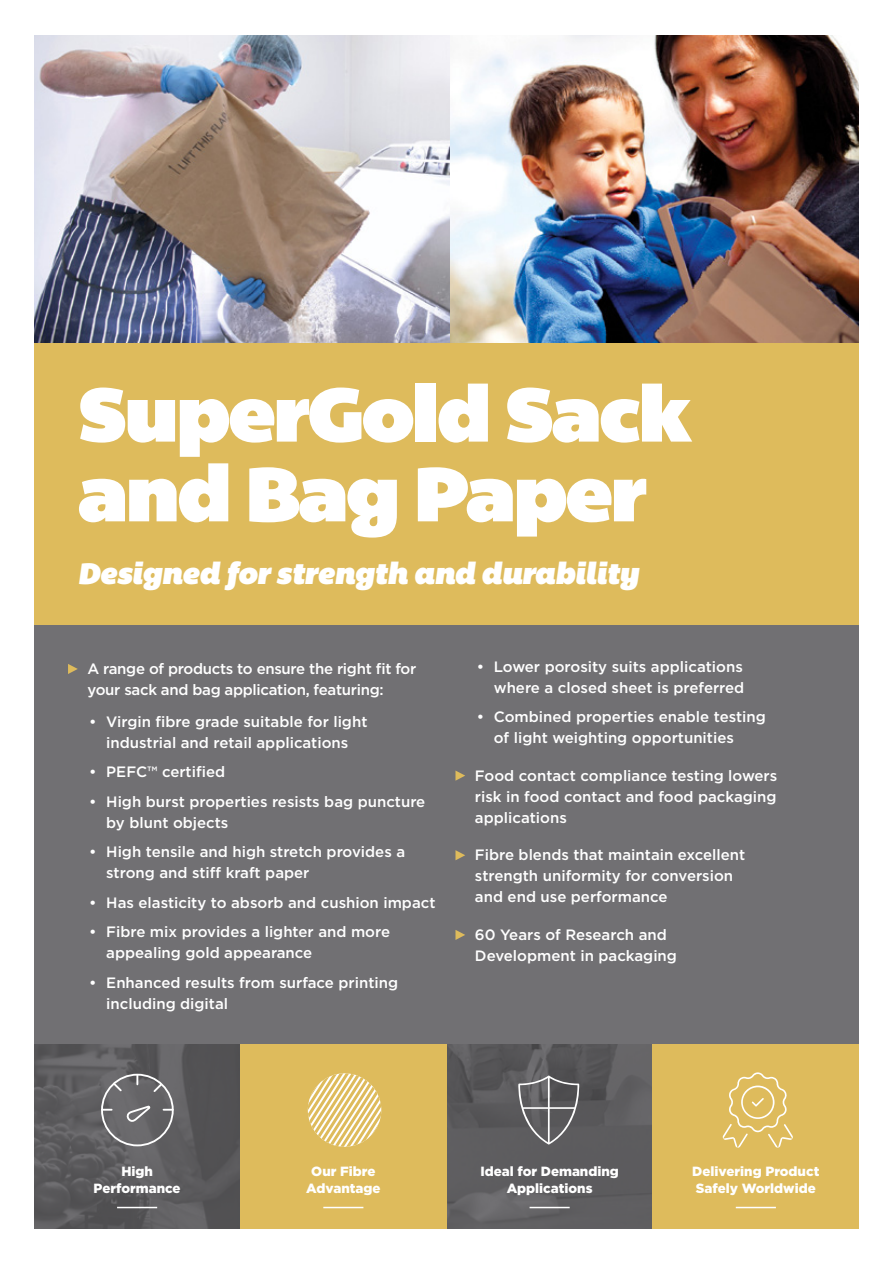
<style>
.page{position:relative;width:893px;height:1263px;background:#fff}
.page>*{position:absolute;margin:0;border:0;box-sizing:border-box;transform-origin:0 0}
.t1{font:78.45px/79.8px "Bemio";letter-spacing:-.04em;color:#fff}
.t2{font:italic 30.3px "Bemio";letter-spacing:-.02em;color:#fff}
.t3{font:500 15px/21px "Gotham HTF";color:#fff}
.t4{font:500 15px/21px "Gotham HTF";letter-spacing:-.02em;color:#fff}
.t5{font:900 13.35px/16.6px "Gotham";color:#fff;text-align:center}
</style>
<div class="page">
<div style="left:34px;top:342px;width:825px;height:283px;background:#debb5c"></div>
<img style="left:450px;top:35px;width:409px;height:307px">
<img style="left:34px;top:35px;width:416px;height:307px">
<img style="left:34px;top:1044px;width:206px;height:185px">
<img style="left:446px;top:1044px;width:207px;height:185px">
<div style="left:240px;top:1023px;width:206px;height:206px;background:#debb5c"></div>
<div style="left:653px;top:1023px;width:206px;height:206px;background:#debb5c"></div>
<svg style="left:723px;top:1072px;width:70px;height:76px"></svg>
<svg style="left:308px;top:1073px;width:73px;height:74px"></svg>
<svg style="left:100px;top:1073px;width:75px;height:50px;background:#747375"></svg>
<div style="left:101px;top:1074px;width:73px;height:72px;border:2px solid #fff;border-radius:50%"></div>
<hr style="left:323px;top:1207px;width:40px;height:1px;background:#fff">
<hr style="left:117px;top:1207px;width:40px;height:1px;background:#fff">
<hr style="left:736px;top:1207px;width:40px;height:1px;background:#fff">
<hr style="left:530px;top:1207px;width:40px;height:1px;background:#fff">
<svg style="left:517px;top:1075px;width:64px;height:69px;background:#6e6d6f"></svg>
<div style="left:34px;top:625px;width:825px;height:419px;background:#717073"></div>
<svg style="left:68px;top:664px;width:10px;height:10px"></svg>
<svg style="left:455px;top:770px;width:10px;height:11px"></svg>
<svg style="left:455px;top:850px;width:10px;height:10px"></svg>
<svg style="left:455px;top:930px;width:10px;height:10px"></svg>
<h1 class="t1" style="left:77px;top:374px;width:616px">SuperGold Sack and Bag Paper</h1>
<h2 class="t2" style="left:77px;top:549px;width:563px">Designed for strength and durability</h2>
<p class="t4" style="left:88px;top:658px;width:330px">A range of products to ensure the right fit for your sack and bag application, featuring:</p>
<p class="t3" style="left:89px;top:710px;width:280px;text-align:center">• Virgin fibre grade suitable for light industrial and retail applications</p>
<p class="t3" style="left:89px;top:761px;width:137px">• PEFC™ certified</p>
<p class="t3" style="left:106px;top:790px;width:321px;text-indent:-17px">• High burst properties resists bag puncture by blunt objects</p>
<p class="t3" style="left:106px;top:841px;width:300px;text-indent:-17px">• High tensile and high stretch provides a strong and stiff kraft paper</p>
<p class="t3" style="left:89px;top:891px;width:348px">• Has elasticity to absorb and cushion impact</p>
<p class="t3" style="left:106px;top:921px;width:285px;text-indent:-17px">• Fibre mix provides a lighter and more appealing gold appearance</p>
<p class="t3" style="left:106px;top:971px;width:293px;text-indent:-17px">• Enhanced results from surface printing including digital</p>
<p class="t3" style="left:477px;top:655px;width:269px;text-align:right">• Lower porosity suits applications where a closed sheet is preferred</p>
<p class="t3" style="left:494px;top:706px;width:274px;text-indent:-17px">• Combined properties enable testing of light weighting opportunities</p>
<p class="t3" style="left:475px;top:764px;width:304px;text-align:justify">Food contact compliance testing lowers risk in food contact and food packaging applications</p>
<p class="t3" style="left:475px;top:844px;width:272px">Fibre blends that maintain excellent strength uniformity for conversion and end use performance</p>
<p class="t3" style="left:475px;top:924px;width:203px">60 Years of Research and<br>Development in packaging</p>
<p class="t5" style="left:480px;top:1163px;width:140px">Ideal for Demanding<br>Applications</p>
<p class="t5" style="left:94px;top:1163px;width:89px">High<br>Performance</p>
<p class="t5" style="left:692px;top:1163px;width:129px;text-align:left">Delivering Product<br>Safely Worldwide</p>
<p class="t5" style="left:306px;top:1163px;width:76px">Our Fibre<br>Advantage</p>
</div>
